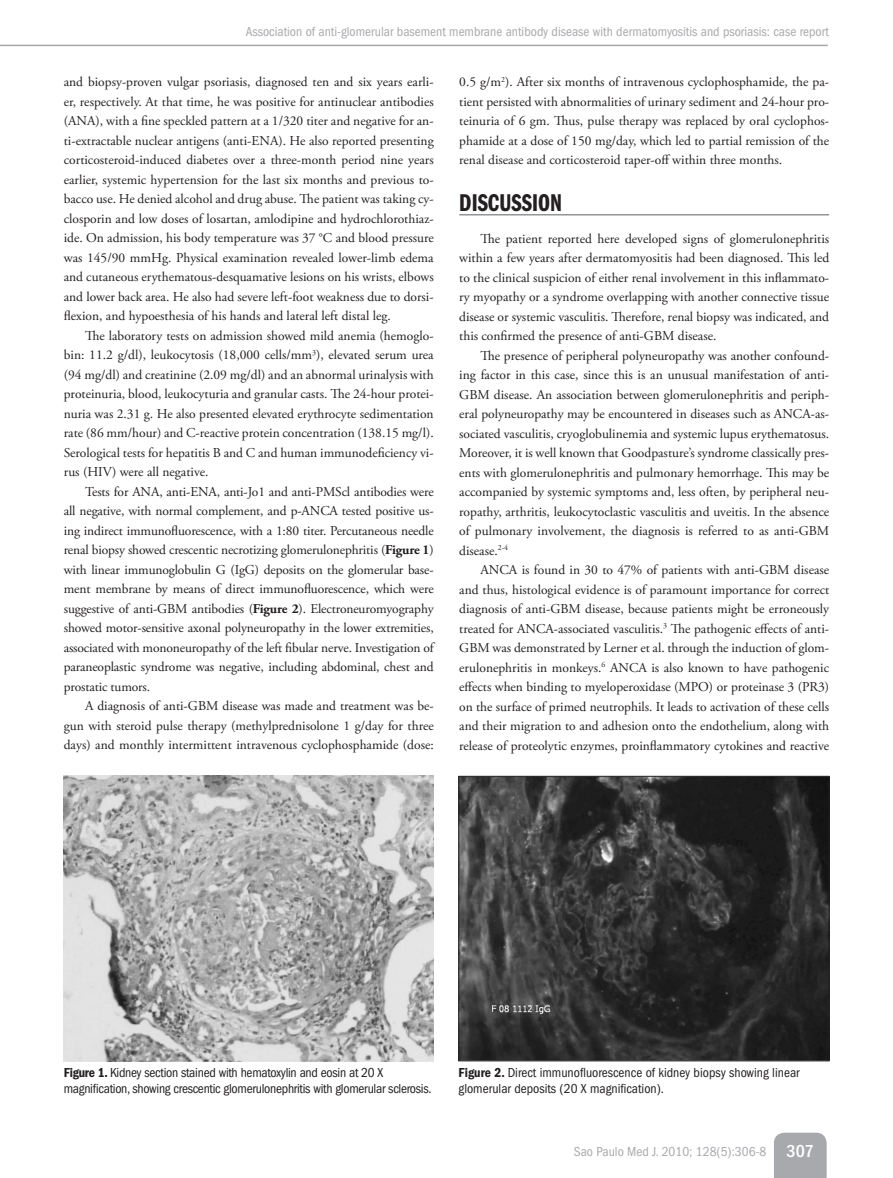
<style>
.page{position:relative;width:893px;height:1178px;background:#fff}
.page>*{position:absolute;margin:0;border:0;box-sizing:border-box;transform-origin:0 0}
.z04_2_sub_1{font:25.2px "ITC Franklin Gothic Std Dm Cp";color:#231f20}
.t1{font:500 condensed 18px "ITC Franklin Gothic Std";color:#fff}
.z05_0_texto_txt{font:13.5px/19.5px "Adobe Garamond Pro";color:#231f20;text-align:justify}
.t2{font:condensed 13.5px "ITC Franklin Gothic Std";color:#a8a9ad}
.z07_0_tabela_img_tit{font:condensed 13.5px/16.2px "ITC Franklin Gothic Std";letter-spacing:-.02em;color:#231f20}
.z07_0_tabela_img_tit-2{font:condensed 13.5px/16.2px "ITC Franklin Gothic Std";color:#231f20}
.s1{font-weight:700}
.s2{font-family:"ITC Franklin Gothic Std Dm Cd";font-stretch:normal}
</style>
<div class="page">
<hr style="left:0;top:45px;width:828px;height:1px;background:#a8a9ad">
<div style="left:774px;top:1132px;width:53px;height:46px;background:#a8a9ad"></div>
<hr style="left:459px;top:214px;width:370px;height:1px;background:#939598">
<img style="left:64px;top:776px;width:370px;height:285px">
<img style="left:461px;top:778px;width:366px;height:281px">
<div style="left:459px;top:776px;width:370px;height:285px;border:1px solid #231f20"></div>
<p class="t2" style="left:246px;top:24px;width:585px">Association of anti-glomerular basement membrane antibody disease with dermatomyositis and psoriasis: case report</p>
<p class="z05_0_texto_txt" style="left:64px;top:73px;width:371px">and biopsy-proven vulgar psoriasis, diagnosed ten and six years earli&shy;er, respectively. At that time, he was positive for antinuclear antibodies (ANA), with a fine speckled pattern at a 1/320 titer and negative for an&shy;ti-extractable nuclear antigens (anti-ENA). He also reported presenting corticosteroid-induced diabetes over a three-month period nine years earlier, systemic hypertension for the last six months and previous to&shy;bacco use. He denied alcohol and drug abuse. The patient was taking cy&shy;closporin and low doses of losartan, amlodipine and hydrochlorothiaz&shy;ide. On admission, his body temperature was 37 °C and blood pressure was 145/90 mmHg. Physical examination revealed lower-limb edema and cutaneous erythematous-desquamative lesions on his wrists, elbows and lower back area. He also had severe left-foot weakness due to dorsi&shy;flexion, and hypoesthesia of his hands and lateral left distal leg.</p>
<p class="z05_0_texto_txt" style="left:64px;top:326px;width:371px;text-indent:21px">The laboratory tests on admission showed mild anemia (hemoglo&shy;bin: 11.2 g/dl), leukocytosis (18,000 cells/mm<sup>3</sup>), elevated serum urea (94 mg/dl) and creatinine (2.09 mg/dl) and an abnormal urinalysis with proteinuria, blood, leukocyturia and granular casts. The 24-hour protei&shy;nuria was 2.31 g. He also presented elevated erythrocyte sedimentation rate (86 mm/hour) and C-reactive protein concentration (138.15 mg/l).<br>Serological tests for hepatitis B and C and human immunodeficiency vi&shy;rus (HIV) were all negative.</p>
<p class="z05_0_texto_txt" style="left:64px;top:482px;width:371px;text-indent:21px">Tests for ANA, anti-ENA, anti-Jo1 and anti-PMScl antibodies were all negative, with normal complement, and p-ANCA tested positive us&shy;ing indirect immunofluorescence, with a 1:80 titer. Percutaneous needle renal biopsy showed crescentic necrotizing glomerulonephritis (<span class="s1">Figure 1</span>) with linear immunoglobulin G (IgG) deposits on the glomerular base&shy;ment membrane by means of direct immunofluorescence, which were suggestive of anti-GBM antibodies (<span class="s1">Figure 2</span>). Electroneuromyography showed motor-sensitive axonal polyneuropathy in the lower extremities, associated with mononeuropathy of the left fibular nerve. Investigation of paraneoplastic syndrome was negative, including abdominal, chest and prostatic tumors.</p>
<p class="z05_0_texto_txt" style="left:64px;top:697px;width:371px;text-indent:21px">A diagnosis of anti-GBM disease was made and treatment was be&shy;gun with steroid pulse therapy (methylprednisolone 1 g/day for three days) and monthly intermittent intravenous cyclophosphamide (dose:</p>
<p class="z05_0_texto_txt" style="left:459px;top:73px;width:371px">0.5 g/m<sup>2</sup>). After six months of intravenous cyclophosphamide, the pa&shy;tient persisted with abnormalities of urinary sediment and 24-hour pro&shy;teinuria of 6 gm. Thus, pulse therapy was replaced by oral cyclophos&shy;phamide at a dose of 150 mg/day, which led to partial remission of the renal disease and corticosteroid taper-off within three months.</p>
<p class="z04_2_sub_1" style="left:459px;top:189px;width:104px">DISCUSSION</p>
<p class="z05_0_texto_txt" style="left:459px;top:229px;width:371px;text-indent:21px">The patient reported here developed signs of glomerulonephritis within a few years after dermatomyositis had been diagnosed. This led to the clinical suspicion of either renal involvement in this inflammato&shy;ry myopathy or a syndrome overlapping with another connective tissue disease or systemic vasculitis. Therefore, renal biopsy was indicated, and this confirmed the presence of anti-GBM disease.</p>
<p class="z05_0_texto_txt" style="left:459px;top:346px;width:371px;text-indent:21px">The presence of peripheral polyneuropathy was another confound&shy;ing factor in this case, since this is an unusual manifestation of anti-GBM disease. An association between glomerulonephritis and periph&shy;eral polyneuropathy may be encountered in diseases such as ANCA-as&shy;sociated vasculitis, cryoglobulinemia and systemic lupus erythematosus.<br>Moreover, it is well known that Goodpasture’s syndrome classically pres&shy;ents with glomerulonephritis and pulmonary hemorrhage. This may be accompanied by systemic symptoms and, less often, by peripheral neu&shy;ropathy, arthritis, leukocytoclastic vasculitis and uveitis. In the absence of pulmonary involvement, the diagnosis is referred to as anti-GBM disease.<sup>2-4</sup></p>
<p class="z05_0_texto_txt" style="left:459px;top:560px;width:371px;text-indent:21px">ANCA is found in 30 to 47% of patients with anti-GBM disease and thus, histological evidence is of paramount importance for correct diagnosis of anti-GBM disease, because patients might be erroneously treated for ANCA-associated vasculitis.<sup>3</sup> The pathogenic effects of anti-GBM was demonstrated by Lerner et al. through the induction of glom&shy;erulonephritis in monkeys.<sup>6</sup> ANCA is also known to have pathogenic effects when binding to myeloperoxidase (MPO) or proteinase 3 (PR3) on the surface of primed neutrophils. It leads to activation of these cells and their migration to and adhesion onto the endothelium, along with release of proteolytic enzymes, proinflammatory cytokines and reactive</p>
<p class="z07_0_tabela_img_tit" style="left:64px;top:1064px;width:369px"><span class="s2">Figure 1.</span> Kidney section stained with hematoxylin and eosin at 20 X magnification, showing crescentic glomerulonephritis with glomerular sclerosis.</p>
<p class="z07_0_tabela_img_tit-2" style="left:459px;top:1064px;width:343px"><span class="s2">Figure 2.</span> Direct immunofluorescence of kidney biopsy showing linear glomerular deposits (20 X magnification).</p>
<p class="t2" style="left:574px;top:1144px;width:194px">Sao Paulo Med J. 2010; 128(5):306-8</p>
<p class="t1" style="left:786px;top:1140px;width:29px">307</p>
</div>
